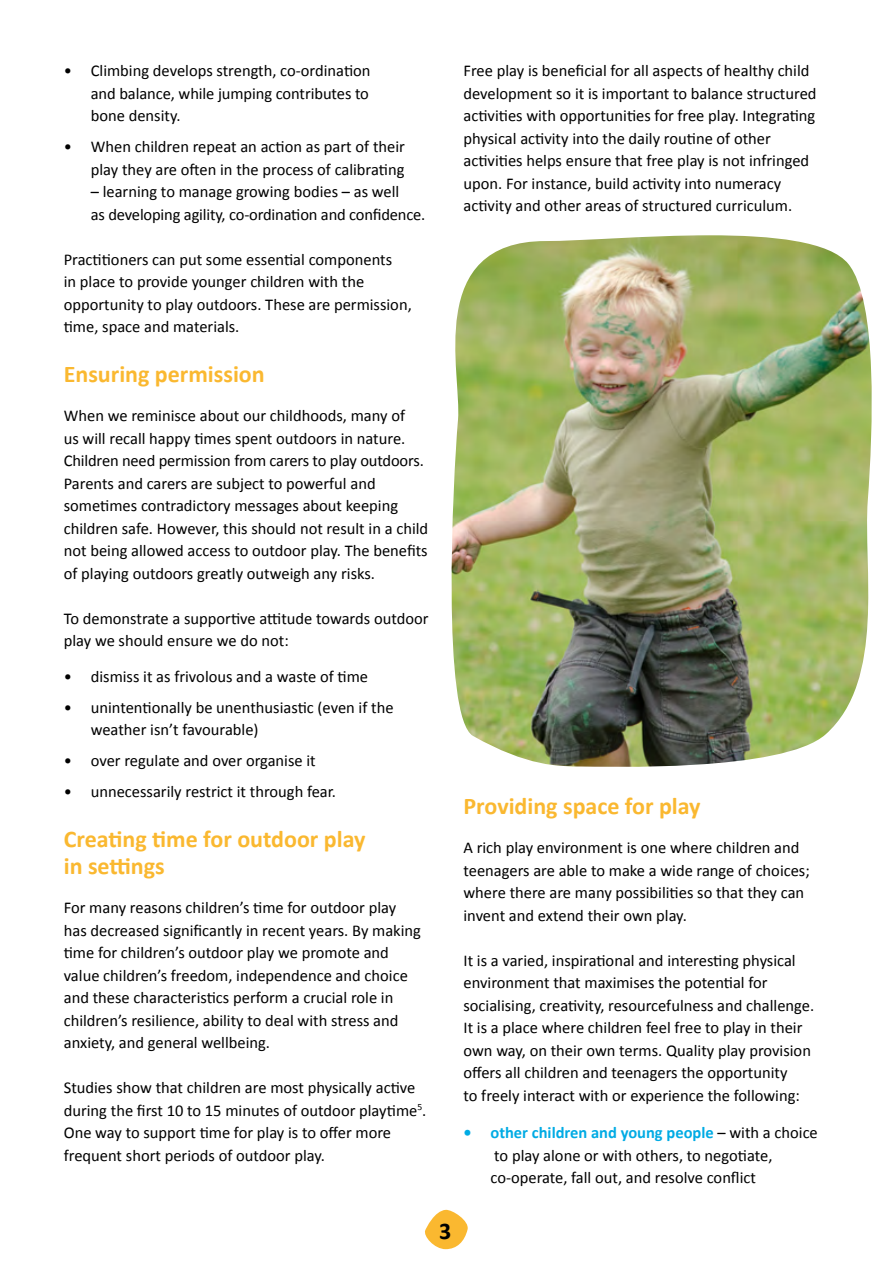
<style>
.page{position:relative;width:893px;height:1263px;background:#fff}
.page>*{position:absolute;margin:0;border:0;box-sizing:border-box;transform-origin:0 0}
.t1{font:700 24px/27px "Calibri";color:#fab830}
.t2{font:700 24px "Calibri";color:#000}
.t3{font:16.5px/22.5px "Calibri";color:#000}
.s1{font-weight:700;color:#00abe4}
</style>
<div class="page">
<svg style="left:425px;top:1209px;width:43px;height:40px"></svg>
<img style="left:451px;top:235px;width:421px;height:532px">
<p class="t3" style="left:91px;top:59px;width:281px;text-align:justify;text-indent:-27px">• Climbing develops strength, co-ordination and balance, while jumping contributes to bone density.</p>
<p class="t3" style="left:64px;top:135px;width:343px;text-align:right">• When children repeat an action as part of their play they are often in the process of calibrating</p>
<p class="t3" style="left:91px;top:180px;width:336px">– learning to manage growing bodies – as well<br>as developing agility, co-ordination and confidence.</p>
<p class="t3" style="left:64px;top:248px;width:349px">Practitioners can put some essential components<br>in place to provide younger children with the opportunity to play outdoors. These are permission, time, space and materials.</p>
<h1 class="t1" style="left:64px;top:359px;width:202px">Ensuring permission</h1>
<p class="t3" style="left:64px;top:404px;width:366px">When we reminisce about our childhoods, many of<br>us will recall happy times spent outdoors in nature.<br>Children need permission from carers to play outdoors.<br>Parents and carers are subject to powerful and sometimes contradictory messages about keeping children safe. However, this should not result in a child not being allowed access to outdoor play. The benefits of playing outdoors greatly outweigh any risks.</p>
<p class="t3" style="left:64px;top:607px;width:366px">To demonstrate a supportive attitude towards outdoor play we should ensure we do not:</p>
<p class="t3" style="left:64px;top:664px;width:306px">• dismiss it as frivolous and a waste of time</p>
<p class="t3" style="left:91px;top:695px;width:304px;text-indent:-27px">• unintentionally be unenthusiastic (even if the weather isn’t favourable)</p>
<p class="t3" style="left:64px;top:749px;width:253px">• over regulate and over organise it</p>
<p class="t3" style="left:64px;top:780px;width:274px">• unnecessarily restrict it through fear.</p>
<h1 class="t1" style="left:64px;top:824px;width:303px">Creating time for outdoor play in settings</h1>
<p class="t3" style="left:64px;top:896px;width:359px">For many reasons children’s time for outdoor play has decreased significantly in recent years. By making time for children’s outdoor play we promote and value children’s freedom, independence and choice and these characteristics perform a crucial role in children’s resilience, ability to deal with stress and anxiety, and general wellbeing.</p>
<p class="t3" style="left:64px;top:1076px;width:364px">Studies show that children are most physically active during the first 10 to 15 minutes of outdoor playtime<sup>5</sup>.<br>One way to support time for play is to offer more frequent short periods of outdoor play.</p>
<p class="t3" style="left:463px;top:59px;width:355px">Free play is beneficial for all aspects of healthy child development so it is important to balance structured activities with opportunities for free play. Integrating physical activity into the daily routine of other activities helps ensure that free play is not infringed upon. For instance, build activity into numeracy activity and other areas of structured curriculum.</p>
<h1 class="t1" style="left:463px;top:791px;width:239px">Providing space for play</h1>
<p class="t3" style="left:463px;top:836px;width:348px">A rich play environment is one where children and teenagers are able to make a wide range of choices; where there are many possibilities so that they can invent and extend their own play.</p>
<p class="t3" style="left:463px;top:948px;width:352px">It is a varied, inspirational and interesting physical environment that maximises the potential for socialising, creativity, resourcefulness and challenge.<br>It is a place where children feel free to play in their own way, on their own terms. Quality play provision offers all children and teenagers the opportunity<br>to freely interact with or experience the following:</p>
<p class="t3" style="left:490px;top:1121px;width:329px;text-indent:-27px"><span class="s1">• other children and young people</span> – with a choice to play alone or with others, to negotiate, co-operate, fall out, and resolve conflict</p>
<h1 class="t2" style="left:439px;top:1213px;width:14px">3</h1>
</div>
